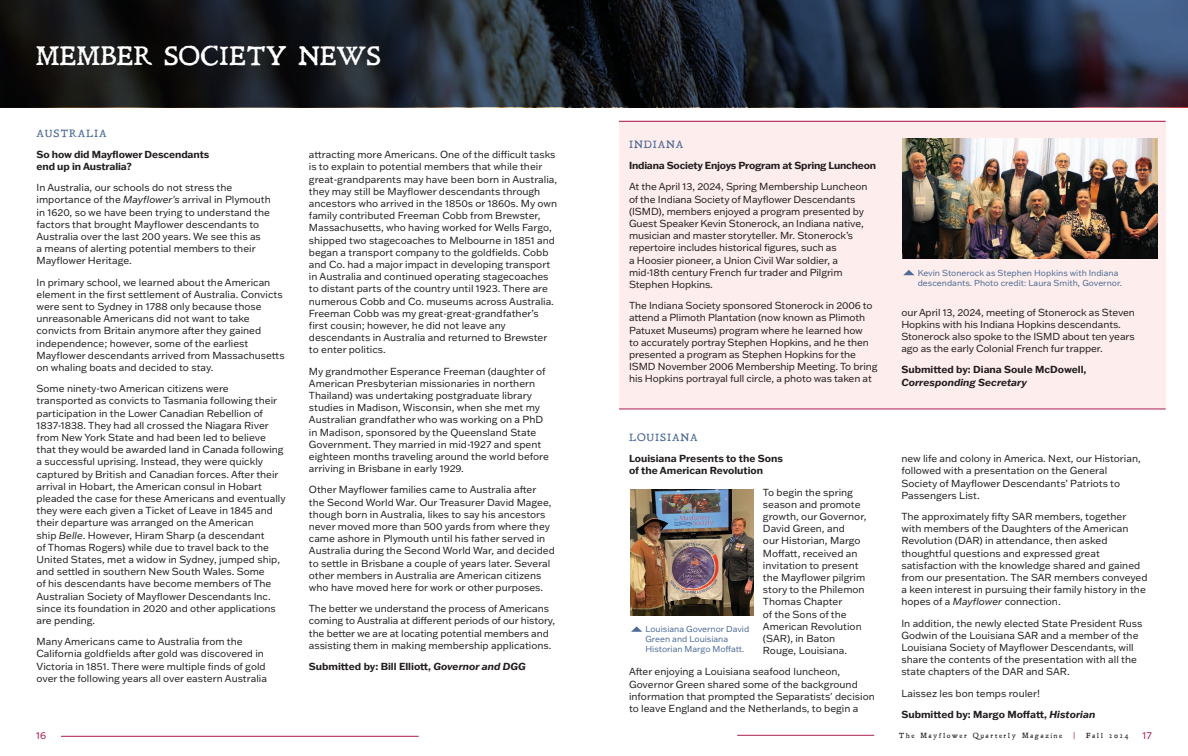
<style>
.page{position:relative;width:1188px;height:756px;background:#fff}
.page>*{position:absolute;margin:0;border:0;box-sizing:border-box;transform-origin:0 0}
.t1{font:25px "Leander";letter-spacing:-.01em;color:#fff}
.t2{font:10px/12.2px "Franklin Gothic ATF";color:#231f20}
.t3{font:700 10px/12px "Franklin Gothic ATF";letter-spacing:-.01em;color:#231f20}
.t4{font:10px "Leander";letter-spacing:.08em;color:#4d6b96}
.t5{font:italic 700 10px "Franklin Gothic ATF";color:#231f20}
.t6{font:10px "Franklin Gothic ATF";color:#a91d50}
.t7{font:8.5px/10px "Franklin Gothic ATF";color:#4d6b96}
.t8{font:7px "Leander";letter-spacing:.2em;color:#231f20}
.t9{font:7px "Franklin Gothic ATF";color:#a91d50}
.s1{font-style:italic}
.s2{font-weight:700}
.s3{font-weight:700;font-style:italic}
</style>
<div class="page">
<hr style="left:61px;top:736px;width:358px;height:1px;background:#a91d50">
<hr style="left:737px;top:735px;width:137px;height:1px;background:#a91d50">
<div style="left:619px;top:121px;width:547px;height:288px;background:#fdedec"></div>
<hr style="left:619px;top:121px;width:547px;height:1px;background:#a91d50">
<hr style="left:619px;top:408px;width:547px;height:1px;background:#a91d50">
<svg style="left:0;top:0;width:1188px;height:107px;background:#1b202a"></svg>
<svg style="left:903px;top:270px;width:11px;height:5px"></svg>
<svg style="left:631px;top:626px;width:11px;height:6px"></svg>
<img style="left:903px;top:139px;width:255px;height:119px">
<img style="left:631px;top:489px;width:123px;height:126px">
<h1 class="t1" style="left:36px;top:40px;width:347px">MEMBER SOCIETY NEWS</h1>
<p class="t4" style="left:37px;top:127px;width:72px">AUSTRALIA</p>
<p class="t3" style="left:37px;top:148px;width:174px">So how did Mayflower Descendants end up in Australia?</p>
<p class="t2" style="left:37px;top:181px;width:236px">In Australia, our schools do not stress the importance of the <span class="s1">Mayflower's</span> arrival in Plymouth in 1620, so we have been trying to understand the factors that brought Mayflower descendants to Australia over the last 200 years. We see this as<br>a means of alerting potential members to their Mayflower Heritage.</p>
<p class="t2" style="left:37px;top:276px;width:250px">In primary school, we learned about the American element in the first settlement of Australia. Convicts were sent to Sydney in 1788 only because those unreasonable Americans did not want to take convicts from Britain anymore after they gained independence; however, some of the earliest Mayflower descendants arrived from Massachusetts on whaling boats and decided to stay.</p>
<p class="t2" style="left:37px;top:382px;width:251px">Some ninety-two American citizens were transported as convicts to Tasmania following their participation in the Lower Canadian Rebellion of 1837-1838. They had all crossed the Niagara River from New York State and had been led to believe that they would be awarded land in Canada following a successful uprising. Instead, they were quickly captured by British and Canadian forces. After their arrival in Hobart, the American consul in Hobart pleaded the case for these Americans and eventually they were each given a Ticket of Leave in 1845 and their departure was arranged on the American<br>ship <span class="s1">Belle</span>. However, Hiram Sharp (a descendant<br>of Thomas Rogers) while due to travel back to the United States, met a widow in Sydney, jumped ship, and settled in southern New South Wales. Some<br>of his descendants have become members of The Australian Society of Mayflower Descendants Inc. since its foundation in 2020 and other applications are pending.</p>
<p class="t2" style="left:37px;top:635px;width:232px">Many Americans came to Australia from the California goldfields after gold was discovered in Victoria in 1851. There were multiple finds of gold over the following years all over eastern Australia</p>
<p class="t2" style="left:309px;top:148px;width:250px">attracting more Americans. One of the difficult tasks is to explain to potential members that while their great-grandparents may have been born in Australia, they may still be Mayflower descendants through ancestors who arrived in the 1850s or 1860s. My own family contributed Freeman Cobb from Brewster, Massachusetts, who having worked for Wells Fargo, shipped two stagecoaches to Melbourne in 1851 and began a transport company to the goldfields. Cobb and Co. had a major impact in developing transport in Australia and continued operating stagecoaches to distant parts of the country until 1923. There are numerous Cobb and Co. museums across Australia.<br>Freeman Cobb was my great-great-grandfather’s first cousin; however, he did not leave any descendants in Australia and returned to Brewster to enter politics.</p>
<p class="t2" style="left:309px;top:365px;width:242px">My grandmother Esperance Freeman (daughter of American Presbyterian missionaries in northern Thailand) was undertaking postgraduate library studies in Madison, Wisconsin, when she met my Australian grandfather who was working on a PhD in Madison, sponsored by the Queensland State Government. They married in mid-1927 and spent eighteen months traveling around the world before arriving in Brisbane in early 1929.</p>
<p class="t2" style="left:309px;top:483px;width:248px">Other Mayflower families came to Australia after<br>the Second World War. Our Treasurer David Magee, though born in Australia, likes to say his ancestors never moved more than 500 yards from where they came ashore in Plymouth until his father served in Australia during the Second World War, and decided to settle in Brisbane a couple of years later. Several other members in Australia are American citizens who have moved here for work or other purposes.</p>
<p class="t2" style="left:309px;top:602px;width:248px">The better we understand the process of Americans coming to Australia at different periods of our history, the better we are at locating potential members and assisting them in making membership applications.</p>
<p class="t3" style="left:309px;top:660px;width:219px">Submitted by: Bill Elliott, <span class="s1">Governor and DGG</span></p>
<p class="t4" style="left:629px;top:138px;width:56px">INDIANA</p>
<p class="t3" style="left:629px;top:159px;width:249px">Indiana Society Enjoys Program at Spring Luncheon</p>
<p class="t2" style="left:629px;top:180px;width:240px">At the April 13, 2024, Spring Membership Luncheon of the Indiana Society of Mayflower Descendants (ISMD), members enjoyed a program presented by Guest Speaker Kevin Stonerock, an Indiana native, musician and master storyteller. Mr. Stonerock’s repertoire includes historical figures, such as<br>a Hoosier pioneer, a Union Civil War soldier, a mid-18th century French fur trader and Pilgrim Stephen Hopkins.</p>
<p class="t2" style="left:629px;top:299px;width:250px">The Indiana Society sponsored Stonerock in 2006 to attend a Plimoth Plantation (now known as Plimoth Patuxet Museums) program where he learned how<br>to accurately portray Stephen Hopkins, and he then presented a program as Stephen Hopkins for the ISMD November 2006 Membership Meeting. To bring his Hopkins portrayal full circle, a photo was taken at</p>
<p class="t2" style="left:901px;top:306px;width:235px">our April 13, 2024, meeting of Stonerock as Steven Hopkins with his Indiana Hopkins descendants.<br>Stonerock also spoke to the ISMD about ten years ago as the early Colonial French fur trapper.</p>
<p class="t7" style="left:918px;top:267px;width:206px">Kevin Stonerock as Stephen Hopkins with Indiana descendants. Photo credit: Laura Smith, Governor.</p>
<p class="t3" style="left:901px;top:363px;width:187px">Submitted by: Diana Soule McDowell,</p>
<p class="t5" style="left:901px;top:375px;width:127px">Corresponding Secretary</p>
<p class="t4" style="left:629px;top:431px;width:70px">LOUISIANA</p>
<p class="t3" style="left:629px;top:452px;width:155px">Louisiana Presents to the Sons of the American Revolution</p>
<p class="t2" style="left:763px;top:486px;width:105px">To begin the spring season and promote growth, our Governor,<br>David Green, and<br>our Historian, Margo<br>Moffatt, received an invitation to present the Mayflower pilgrim story to the Philemon<br>Thomas Chapter<br>of the Sons of the<br>American Revolution (SAR), in Baton<br>Rouge, Louisiana.</p>
<p class="t2" style="left:629px;top:665px;width:247px">After enjoying a Louisiana seafood luncheon, Governor Green shared some of the background information that prompted the Separatists' decision to leave England and the Netherlands, to begin a</p>
<p class="t7" style="left:645px;top:624px;width:105px">Louisiana Governor David<br>Green and Louisiana<br>Historian Margo Moffatt.</p>
<p class="t2" style="left:901px;top:452px;width:241px">new life and colony in America. Next, our Historian, followed with a presentation on the General Society of Mayflower Descendants’ Patriots to Passengers List.</p>
<p class="t2" style="left:901px;top:510px;width:248px">The approximately fifty SAR members, together with members of the Daughters of the American Revolution (DAR) in attendance, then asked thoughtful questions and expressed great satisfaction with the knowledge shared and gained from our presentation. The SAR members conveyed a keen interest in pursuing their family history in the hopes of a <span class="s1">Mayflower</span> connection.</p>
<p class="t2" style="left:901px;top:617px;width:243px">In addition, the newly elected State President Russ Godwin of the Louisiana SAR and a member of the Louisiana Society of Mayflower Descendants, will share the contents of the presentation with all the state chapters of the DAR and SAR.</p>
<p class="t2" style="left:901px;top:682px;width:195px;line-height:21.2px">Laissez les bon temps rouler!<br><span class="s2">Submitted by: Margo Moffatt,</span> <span class="s3">Historian</span></p>
<p class="t6" style="left:36px;top:729px;width:12px">16</p>
<p class="t8" style="left:899px;top:731px;width:165px">The Mayflower Quarterly Magazine</p>
<p class="t9" style="left:1073px;top:730px;width:4px">|</p>
<p class="t8" style="left:1086px;top:731px;width:44px">Fall 2024</p>
<p class="t6" style="left:1143px;top:729px;width:11px">17</p>
</div>
